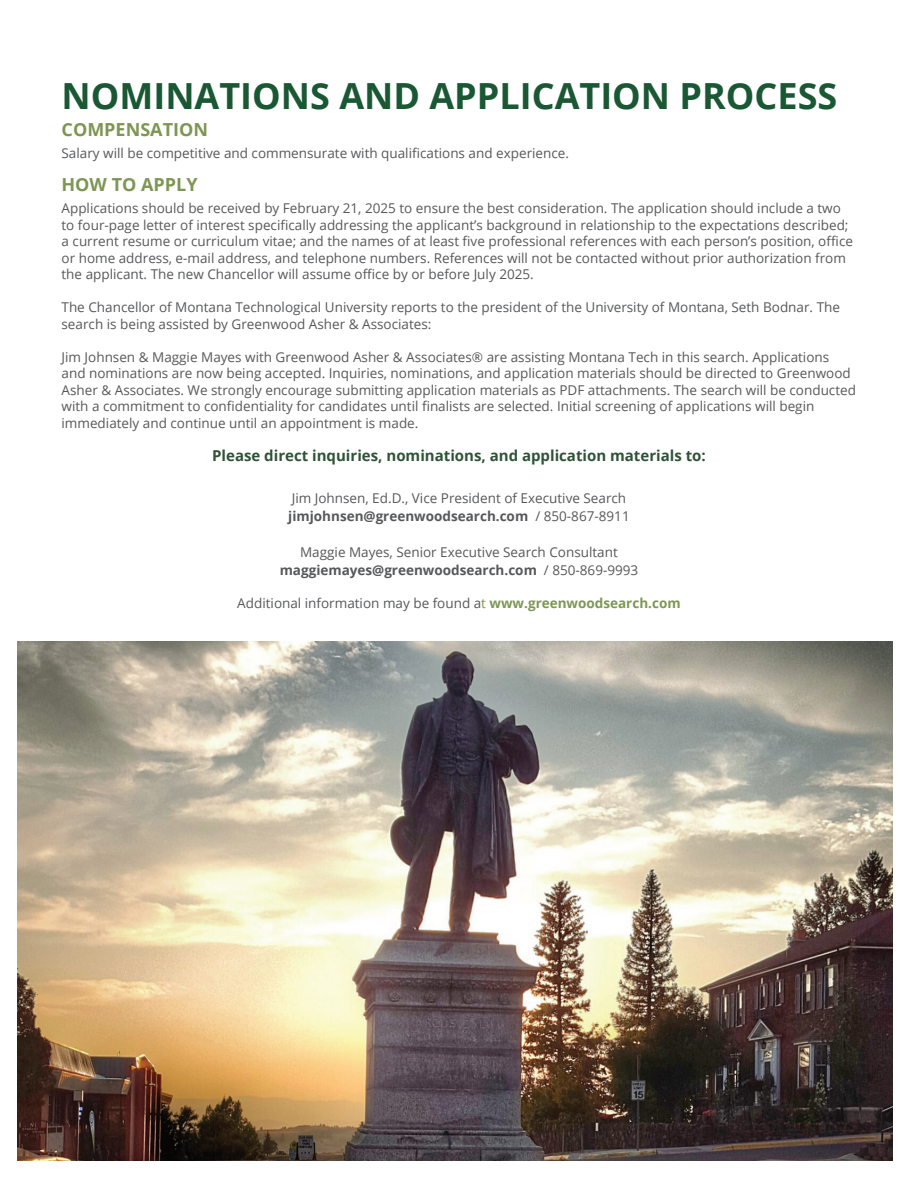
<style>
.page{position:relative;width:918px;height:1188px;background:#fff}
.page>*{position:absolute;margin:0;border:0;box-sizing:border-box;transform-origin:0 0}
.t1{font:700 36px "Open Sans";color:#195833}
.t2{font:700 18px "Open Sans";color:#7e9653}
.t3{font:700 15px "Open Sans";color:#2f5337}
.t4{font:13.5px/16.5px "Open Sans";color:#57585a}
.s1{font-weight:700}
.s2{color:#7e9653}
.s3{font-weight:700;color:#7e9653}
</style>
<div class="page">
<img style="left:18px;top:642px;width:874px;height:518px">
<h1 class="t1" style="left:62px;top:70px;width:777px">NOMINATIONS AND APPLICATION PROCESS</h1>
<h2 class="t2" style="left:62px;top:116px;width:148px">COMPENSATION</h2>
<p class="t4" style="left:62px;top:145px;width:509px">Salary will be competitive and commensurate with qualifications and experience.</p>
<h2 class="t2" style="left:62px;top:172px;width:138px">HOW TO APPLY</h2>
<p class="t4" style="left:62px;top:200px;width:793px">Applications should be received by February 21, 2025 to ensure the best consideration. The application should include a two to four-page letter of interest specifically addressing the applicant’s background in relationship to the expectations described; a current resume or curriculum vitae; and the names of at least five professional references with each person’s position, office or home address, e-mail address, and telephone numbers. References will not be contacted without prior authorization from the applicant. The new Chancellor will assume office by or before July 2025.</p>
<p class="t4" style="left:62px;top:299px;width:780px">The Chancellor of Montana Technological University reports to the president of the University of Montana, Seth Bodnar. The search is being assisted by Greenwood Asher &amp; Associates:</p>
<p class="t4" style="left:62px;top:348px;width:796px">Jim Johnsen &amp; Maggie Mayes with Greenwood Asher &amp; Associates® are assisting Montana Tech in this search. Applications and nominations are now being accepted. Inquiries, nominations, and application materials should be directed to Greenwood Asher &amp; Associates. We strongly encourage submitting application materials as PDF attachments. The search will be conducted with a commitment to confidentiality for candidates until finalists are selected. Initial screening of applications will begin immediately and continue until an appointment is made.</p>
<p class="t3" style="left:212px;top:445px;width:495px">Please direct inquiries, nominations, and application materials to:</p>
<p class="t4" style="left:288px;top:489px;width:343px;line-height:18px">Jim Johnsen, Ed.D., Vice President of Executive Search <span class="s1">jimjohnsen@greenwoodsearch.com</span> / 850-867-8911</p>
<p class="t4" style="left:280px;top:543px;width:360px;line-height:18px;text-align:center">Maggie Mayes, Senior Executive Search Consultant <span class="s1">maggiemayes@greenwoodsearch.com</span> / 850-869-9993</p>
<p class="t4" style="left:237px;top:594px;width:445px">Additional information may be found a<span class="s2">t</span> <span class="s3">www.greenwoodsearch.com</span></p>
</div>
